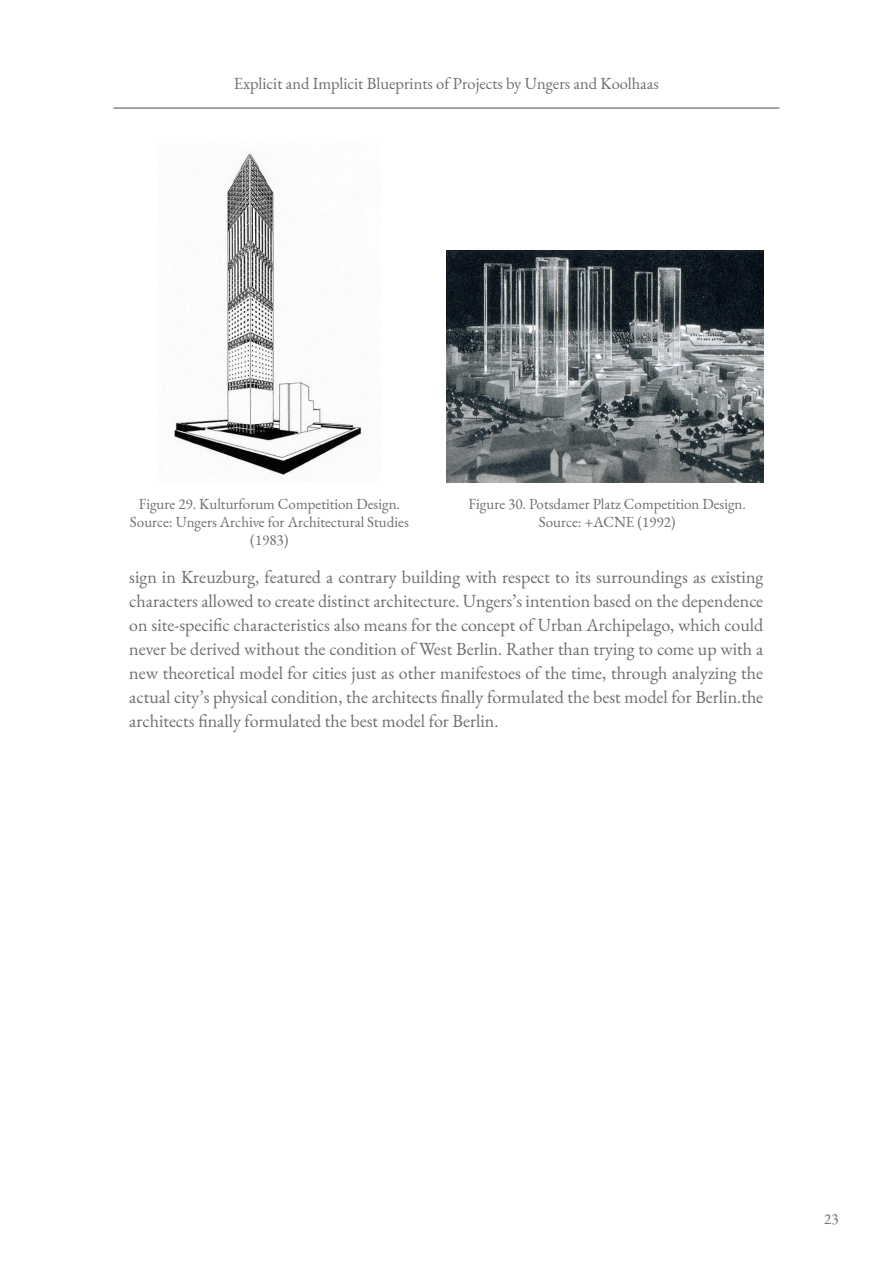
<style>
.page{position:relative;width:893px;height:1263px;background:#fff}
.page>*{position:absolute;margin:0;border:0;box-sizing:border-box;transform-origin:0 0}
.t1{font:18px/24px "EB Garamond";color:#6c6d70;text-align:justify}
.t2{font:16.5px "EB Garamond";color:#6c6d70}
.t3{font:15px/18px "EB Garamond";color:#6c6d70;text-align:center}
</style>
<div class="page">
<hr style="left:113px;top:108px;width:666px;height:1px;background:#4b4c4d">
<img style="left:174px;top:153px;width:188px;height:323px">
<img style="left:446px;top:251px;width:317px;height:231px">
<p class="t2" style="left:234px;top:72px;width:426px">Explicit and Implicit Blueprints of Projects by Ungers and Koolhaas</p>
<p class="t3" style="left:139px;top:495px;width:263px">Figure 29. Kulturforum Competition Design.</p>
<p class="t3" style="left:130px;top:513px;width:280px">Source: Ungers Archive for Architectural Studies (1983)</p>
<p class="t3" style="left:469px;top:495px;width:279px">Figure 30. Potsdamer Platz Competition Design.</p>
<p class="t3" style="left:539px;top:513px;width:138px">Source: +ACNE (1992)</p>
<p class="t1" style="left:129px;top:565px;width:636px">sign in Kreuzburg, featured a contrary building with respect to its surroundings as existing characters allowed to create distinct architecture. Ungers’s intention based on the dependence on site-specific characteristics also means for the concept of Urban Archipelago, which could never be derived without the condition of West Berlin. Rather than trying to come up with a new theoretical model for cities just as other manifestoes of the time, through analyzing the actual city’s physical condition, the architects finally formulated the best model for Berlin.the architects finally formulated the best model for Berlin.</p>
<p class="t3" style="left:824px;top:1210px;width:16px">23</p>
</div>
